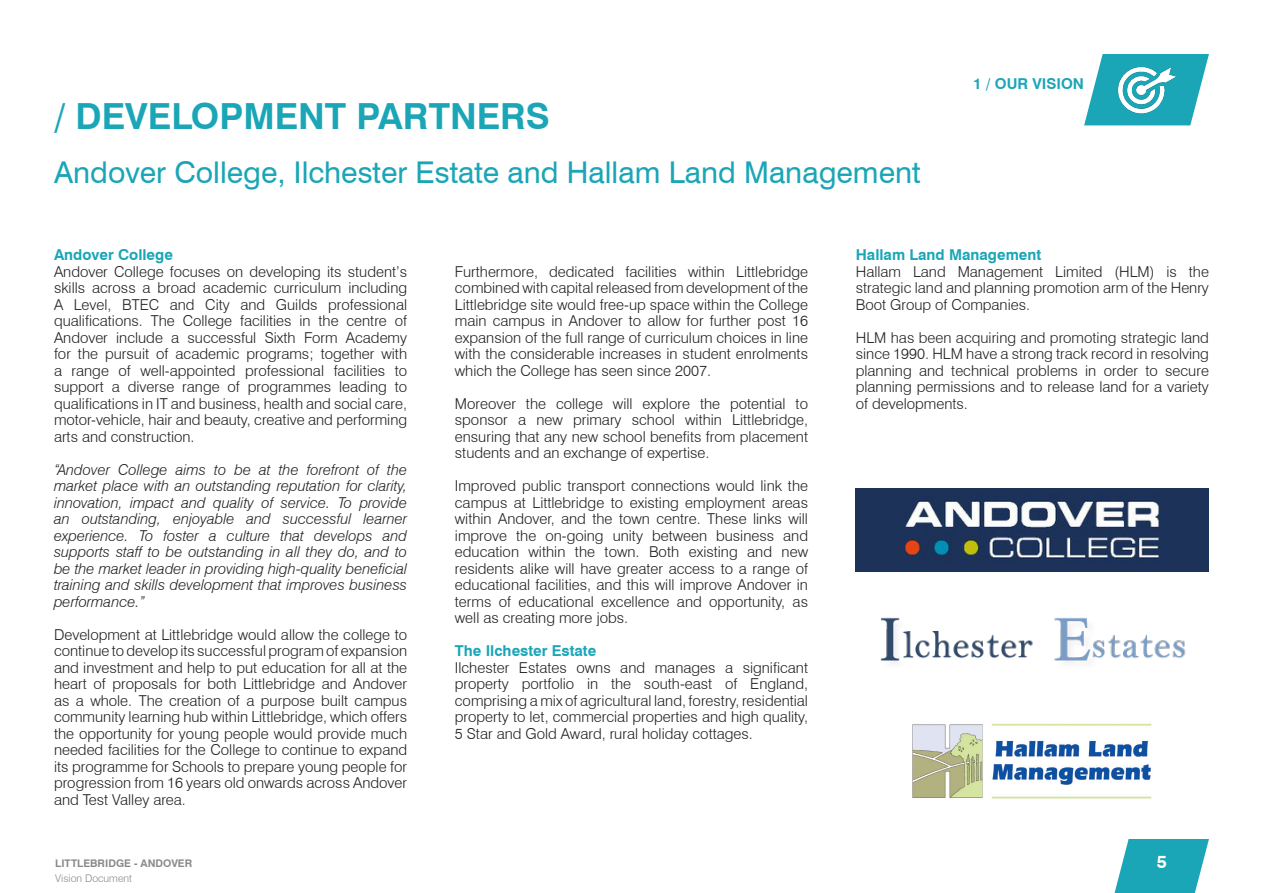
<style>
.page{position:relative;width:1263px;height:893px;background:#fff}
.page>*{position:absolute;margin:0;border:0;box-sizing:border-box;transform-origin:0 0}
.t1{font:700 36px "Swiss 721 BT";color:#1aa6b7}
.t2{font:30px "Swiss 721 BT";color:#1aa6b7}
.t3{font:700 18px "Swiss 721 BT";color:#fff}
.t4{font:300 15px/16.5px "Swiss 721 BT";color:#231f20;text-align:justify}
.t5{font:italic 300 15px/16.5px "Swiss 721 BT";color:#231f20;text-align:justify}
.t6{font:700 15px "Swiss 721 BT";color:#1aa6b7}
.t7{font:700 10.5px "Swiss 721 BT";color:#898989}
.t8{font:300 10.5px "Swiss 721 BT";color:#898989}
</style>
<div class="page">
<svg style="left:1114px;top:839px;width:95px;height:54px;background:#3db3c2"></svg>
<svg style="left:1084px;top:54px;width:125px;height:71px"></svg>
<img style="left:1111px;top:54px;width:71px;height:71px">
<img style="left:856px;top:488px;width:353px;height:84px">
<img style="left:912px;top:723px;width:240px;height:76px">
<img style="left:880px;top:617px;width:306px;height:47px">
<p class="t1" style="left:54px;top:94px;width:497px">/ DEVELOPMENT PARTNERS</p>
<p class="t2" style="left:54px;top:154px;width:868px">Andover College, Ilchester Estate and Hallam Land Management</p>
<p class="t6" style="left:973px;top:75px;width:112px">1 / OUR VISION</p>
<p class="t6" style="left:54px;top:246px;width:120px">Andover College</p>
<p class="t4" style="left:54px;top:263px;width:355px">Andover College focuses on developing its student’s skills across a broad academic curriculum including A Level, BTEC and City and Guilds professional qualifications. The College facilities in the centre of Andover include a successful Sixth Form Academy for the pursuit of academic programs; together with a range of well-appointed professional facilities to support a diverse range of programmes leading to qualifications in IT and business, health and social care, motor-vehicle, hair and beauty, creative and performing arts and construction.</p>
<p class="t5" style="left:54px;top:461px;width:355px">“Andover College aims to be at the forefront of the market place with an outstanding reputation for clarity, innovation, impact and quality of service. To provide an outstanding, enjoyable and successful learner experience. To foster a culture that develops and supports staff to be outstanding in all they do, and to be the market leader in providing high-quality beneficial training and skills development that improves business performance.”</p>
<p class="t4" style="left:54px;top:626px;width:355px">Development at Littlebridge would allow the college to continue to develop its successful program of expansion and investment and help to put education for all at the heart of proposals for both Littlebridge and Andover as a whole. The creation of a purpose built campus community learning hub within Littlebridge, which offers the opportunity for young people would provide much needed facilities for the College to continue to expand its programme for Schools to prepare young people for progression from 16 years old onwards across Andover and Test Valley area.</p>
<p class="t7" style="left:55px;top:857px;width:138px">LITTLEBRIDGE - ANDOVER</p>
<p class="t8" style="left:55px;top:872px;width:78px">Vision Document</p>
<p class="t4" style="left:455px;top:263px;width:355px">Furthermore, dedicated facilities within Littlebridge combined with capital released from development of the Littlebridge site would free-up space within the College main campus in Andover to allow for further post 16 expansion of the full range of curriculum choices in line with the considerable increases in student enrolments which the College has seen since 2007.</p>
<p class="t4" style="left:455px;top:395px;width:355px">Moreover the college will explore the potential to sponsor a new primary school within Littlebridge, ensuring that any new school benefits from placement students and an exchange of expertise.</p>
<p class="t4" style="left:455px;top:477px;width:355px">Improved public transport connections would link the campus at Littlebridge to existing employment areas within Andover, and the town centre. These links will improve the on-going unity between business and education within the town. Both existing and new residents alike will have greater access to a range of educational facilities, and this will improve Andover in terms of educational excellence and opportunity, as well as creating more jobs.</p>
<p class="t6" style="left:455px;top:642px;width:143px">The Ilchester Estate</p>
<p class="t4" style="left:455px;top:659px;width:355px">Ilchester Estates owns and manages a significant property portfolio in the south-east of England, comprising a mix of agricultural land, forestry, residential property to let, commercial properties and high quality, 5 Star and Gold Award, rural holiday cottages.</p>
<p class="t6" style="left:856px;top:246px;width:187px">Hallam Land Management</p>
<p class="t4" style="left:856px;top:263px;width:355px">Hallam Land Management Limited (HLM) is the strategic land and planning promotion arm of the Henry Boot Group of Companies.</p>
<p class="t4" style="left:856px;top:329px;width:355px">HLM has been acquiring and promoting strategic land since 1990. HLM have a strong track record in resolving planning and technical problems in order to secure planning permissions and to release land for a variety of developments.</p>
<p class="t3" style="left:1157px;top:851px;width:12px">5</p>
</div>
